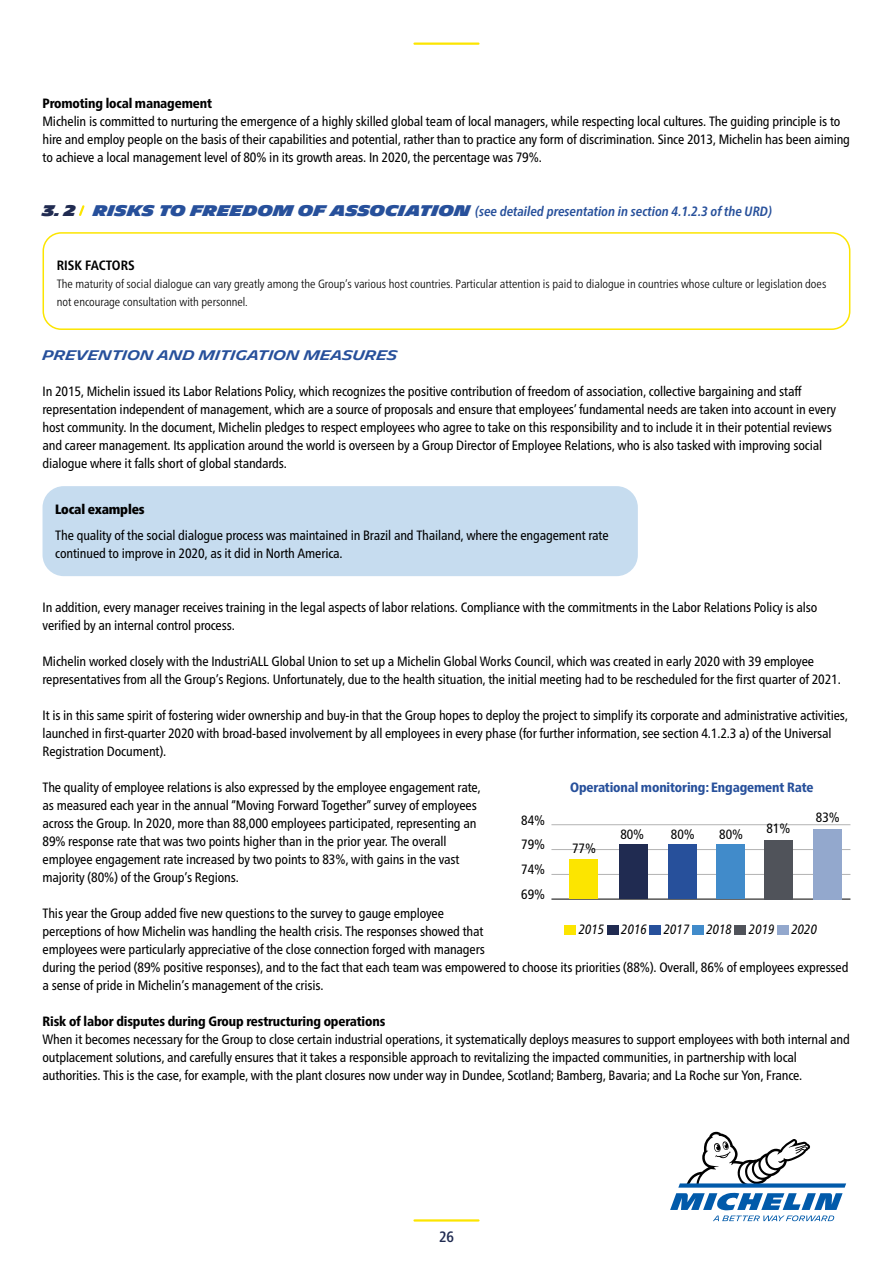
<style>
.page{position:relative;width:893px;height:1263px;background:#fff}
.page>*{position:absolute;margin:0;border:0;box-sizing:border-box;transform-origin:0 0}
.t1{font:500 condensed 15px "Frutiger Neue LTW1 G";color:#202b51}
.t2{font:condensed 13.5px/18px "Frutiger Neue LTW1 G";letter-spacing:-.01em;color:#000}
.t3{font:italic 700 condensed 13.5px "Frutiger Neue LTW1 G";color:#27509b}
.t4{font:800 condensed 13.5px "Frutiger Neue LTW1 G";letter-spacing:-.01em;color:#000}
.t5{font:800 condensed 13.5px "Frutiger Neue LTW1 G";letter-spacing:-.01em;color:#27509b}
.t6{font:600 13.5px "Michelin Unit Titling";letter-spacing:-.01em;color:#27509b}
.t7{font:condensed 13.5px/24.8px "Frutiger LT Std";color:#000}
.t8{font:italic condensed 13.5px "Frutiger Neue LTW1 G";color:#000}
.t9{font:900 condensed 13.5px "Frutiger Neue LTW1 G";letter-spacing:-.01em;color:#000}
.t10{font:700 condensed 13.5px "Frutiger Neue LTW1 G";color:#000}
.t11{font:300 condensed 12px/18px "Frutiger Neue LTW1 G";color:#000}
.s1{font-family:"Michelin Unit Titling";font-weight:900;font-style:normal;font-stretch:normal;font-size:15px;color:#202b51}
.s2{font-family:"Michelin Unit Titling";font-weight:900;font-style:normal;font-stretch:normal;font-size:15px}
</style>
<div class="page">
<svg style="left:79px;top:205px;width:6px;height:11px"></svg>
<div style="left:43px;top:232px;width:807px;height:98px;border:2px solid #fce500;border-radius:18px"></div>
<div style="left:43px;top:486px;width:595px;height:90px;background:#c6dcef;border-radius:21px"></div>
<hr style="left:551px;top:874px;width:299px;height:1px;background:#b3b3b3">
<hr style="left:551px;top:899px;width:299px;height:1px;background:#000">
<hr style="left:551px;top:849px;width:299px;height:1px;background:#b3b3b3">
<hr style="left:551px;top:824px;width:299px;height:1px;background:#b3b3b3">
<div style="left:619px;top:844px;width:29px;height:55px;background:#202b51"></div>
<div style="left:668px;top:844px;width:29px;height:55px;background:#27509b"></div>
<div style="left:716px;top:844px;width:29px;height:55px;background:#418bca"></div>
<div style="left:764px;top:840px;width:29px;height:59px;background:#50535a"></div>
<div style="left:813px;top:830px;width:29px;height:70px;background:#93a8cd"></div>
<div style="left:569px;top:859px;width:29px;height:40px;background:#fce500"></div>
<div style="left:564px;top:925px;width:12px;height:9px;background:#fce500"></div>
<div style="left:607px;top:925px;width:12px;height:9px;background:#202b51"></div>
<div style="left:649px;top:925px;width:12px;height:9px;background:#27509b"></div>
<div style="left:692px;top:925px;width:12px;height:9px;background:#418bca"></div>
<div style="left:735px;top:925px;width:11px;height:9px;background:#50535a"></div>
<div style="left:777px;top:925px;width:12px;height:9px;background:#93a8cd"></div>
<hr style="left:414px;top:1219px;width:64px;height:2px;background:#fce500">
<hr style="left:414px;top:43px;width:64px;height:2px;background:#fce500">
<svg style="left:670px;top:1132px;width:176px;height:89px"></svg>
<p class="t4" style="left:43px;top:93px;width:171px">Promoting local management</p>
<p class="t2" style="left:43px;top:111px;width:809px">Michelin is committed to nurturing the emergence of a highly skilled global team of local managers, while respecting local cultures. The guiding principle is to hire and employ people on the basis of their capabilities and potential, rather than to practice any form of discrimination. Since 2013, Michelin has been aiming to achieve a local management level of 80% in its growth areas. In 2020, the percentage was 79%.</p>
<p class="t3" style="left:43px;top:201px;width:731px"><span class="s1">3. 2</span> <span class="s2">RISKS TO FREEDOM OF ASSOCIATION</span> (see detailed presentation in section 4.1.2.3 of the URD)</p>
<p class="t10" style="left:57px;top:255px;width:80px">RISK FACTORS</p>
<p class="t11" style="left:57px;top:274px;width:771px">The maturity of social dialogue can vary greatly among the Group’s various host countries. Particular attention is paid to dialogue in countries whose culture or legislation does not encourage consultation with personnel.</p>
<p class="t6" style="left:43px;top:347px;width:357px">PREVENTION AND MITIGATION MEASURES</p>
<p class="t2" style="left:43px;top:381px;width:795px">In 2015, Michelin issued its Labor Relations Policy, which recognizes the positive contribution of freedom of association, collective bargaining and staff representation independent of management, which are a source of proposals and ensure that employees’ fundamental needs are taken into account in every host community. In the document, Michelin pledges to respect employees who agree to take on this responsibility and to include it in their potential reviews and career management. Its application around the world is overseen by a Group Director of Employee Relations, who is also tasked with improving social dialogue where it falls short of global standards.</p>
<p class="t9" style="left:55px;top:499px;width:91px">Local examples</p>
<p class="t2" style="left:55px;top:525px;width:555px">The quality of the social dialogue process was maintained in Brazil and Thailand, where the engagement rate continued to improve in 2020, as it did in North America.</p>
<p class="t2" style="left:43px;top:597px;width:776px">In addition, every manager receives training in the legal aspects of labor relations. Compliance with the commitments in the Labor Relations Policy is also verified by an internal control process.</p>
<p class="t2" style="left:43px;top:651px;width:800px">Michelin worked closely with the IndustriALL Global Union to set up a Michelin Global Works Council, which was created in early 2020 with 39 employee representatives from all the Group’s Regions. Unfortunately, due to the health situation, the initial meeting had to be rescheduled for the first quarter of 2021.</p>
<p class="t2" style="left:43px;top:705px;width:807px">It is in this same spirit of fostering wider ownership and buy-in that the Group hopes to deploy the project to simplify its corporate and administrative activities, launched in first-quarter 2020 with broad-based involvement by all employees in every phase (for further information, see section 4.1.2.3 a) of the Universal<br>Registration Document).</p>
<p class="t2" style="left:43px;top:777px;width:440px">The quality of employee relations is also expressed by the employee engagement rate, as measured each year in the annual “Moving Forward Together” survey of employees across the Group. In 2020, more than 88,000 employees participated, representing an 89% response rate that was two points higher than in the prior year. The overall employee engagement rate increased by two points to 83%, with gains in the vast majority (80%) of the Group’s Regions.</p>
<p class="t2" style="left:43px;top:903px;width:807px">This year the Group added five new questions to the survey to gauge employee<br>perceptions of how Michelin was handling the health crisis. The responses showed that<br>employees were particularly appreciative of the close connection forged with managers<br>during the period (89% positive responses), and to the fact that each team was empowered to choose its priorities (88%). Overall, 86% of employees expressed a sense of pride in Michelin’s management of the crisis.</p>
<p class="t4" style="left:43px;top:1011px;width:344px">Risk of labor disputes during Group restructuring operations</p>
<p class="t2" style="left:43px;top:1029px;width:809px">When it becomes necessary for the Group to close certain industrial operations, it systematically deploys measures to support employees with both internal and outplacement solutions, and carefully ensures that it takes a responsible approach to revitalizing the impacted communities, in partnership with local authorities. This is the case, for example, with the plant closures now under way in Dundee, Scotland; Bamberg, Bavaria; and La Roche sur Yon, France.</p>
<p class="t5" style="left:570px;top:777px;width:245px">Operational monitoring: Engagement Rate</p>
<p class="t7" style="left:816px;top:804px;width:25px">83%</p>
<p class="t7" style="left:521px;top:808px;width:25px">84%</p>
<p class="t7" style="left:767px;top:816px;width:25px">81%</p>
<p class="t7" style="left:620px;top:821px;width:25px">80%</p>
<p class="t7" style="left:671px;top:821px;width:25px">80%</p>
<p class="t7" style="left:719px;top:821px;width:25px">80%</p>
<p class="t7" style="left:521px;top:832px;width:25px">79%</p>
<p class="t7" style="left:572px;top:836px;width:25px">77%</p>
<p class="t7" style="left:521px;top:857px;width:25px">74%<br>69%</p>
<p class="t8" style="left:579px;top:920px;width:27px">2015</p>
<p class="t8" style="left:621px;top:920px;width:27px">2016</p>
<p class="t8" style="left:664px;top:920px;width:27px">2017</p>
<p class="t8" style="left:706px;top:920px;width:27px">2018</p>
<p class="t8" style="left:749px;top:920px;width:27px">2019</p>
<p class="t8" style="left:791px;top:920px;width:27px">2020</p>
<p class="t1" style="left:439px;top:1226px;width:16px">26</p>
</div>
